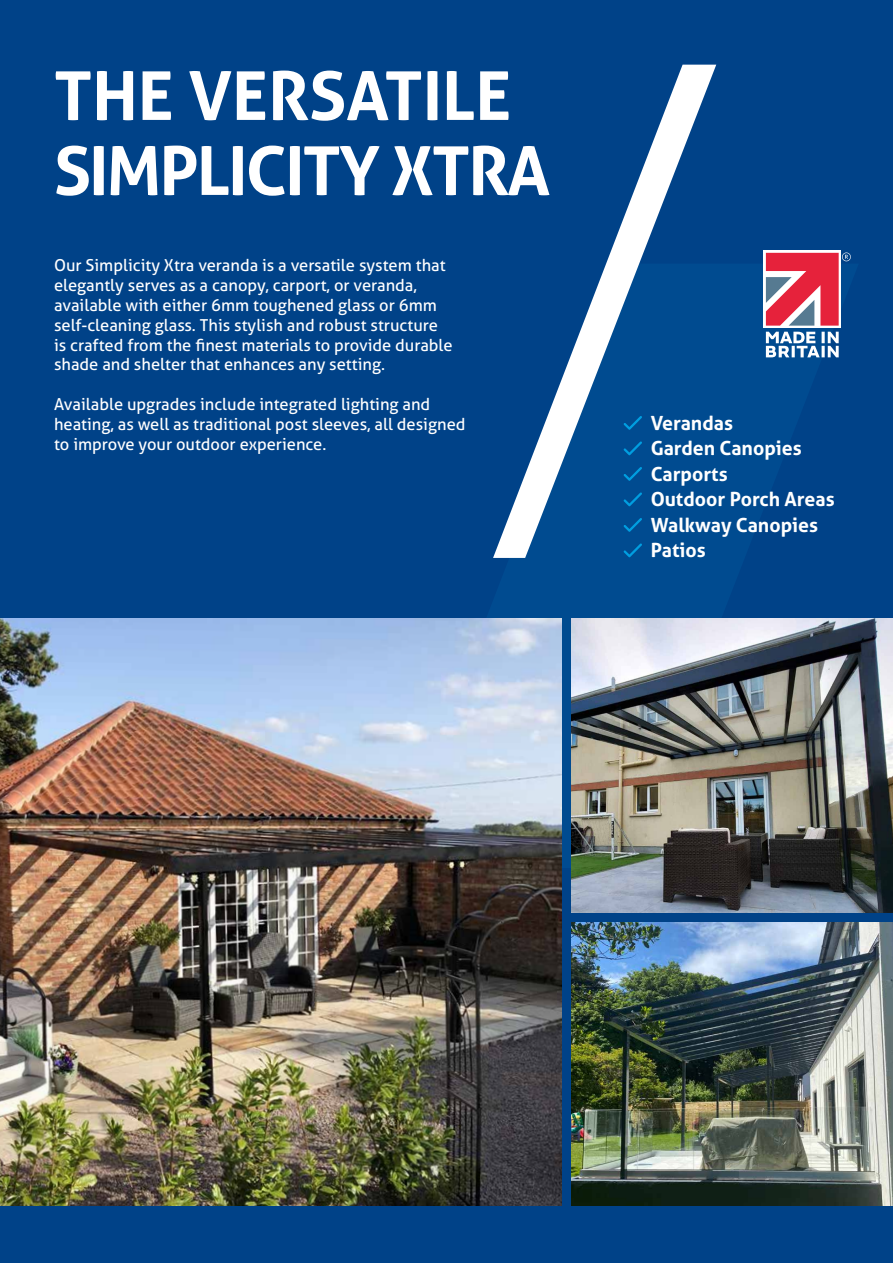
<style>
.page{position:relative;width:893px;height:1263px;background:#004288}
.page>*{position:absolute;margin:0;border:0;box-sizing:border-box;transform-origin:0 0}
.t1{font:700 67.5px/75px "Aller";letter-spacing:-.03em;color:#fff}
.t2{font:700 19.5px/25.5px "Aller";color:#fff}
.t3{font:16.5px/19.8px "Aller";color:#fff}
</style>
<div class="page">
<svg style="left:493px;top:65px;width:223px;height:493px"></svg>
<svg style="left:623px;top:416px;width:19px;height:14px"></svg>
<svg style="left:623px;top:441px;width:19px;height:14px"></svg>
<svg style="left:623px;top:467px;width:19px;height:14px"></svg>
<svg style="left:623px;top:492px;width:19px;height:14px"></svg>
<svg style="left:623px;top:518px;width:19px;height:14px"></svg>
<svg style="left:623px;top:543px;width:19px;height:14px"></svg>
<img style="left:0;top:619px;width:561px;height:587px">
<img style="left:571px;top:619px;width:322px;height:293px">
<img style="left:571px;top:922px;width:322px;height:284px">
<svg style="left:764px;top:251px;width:77px;height:77px"></svg>
<svg style="left:766px;top:252px;width:85px;height:74px;background:#c15b74"></svg>
<svg style="left:766px;top:332px;width:73px;height:25px"></svg>
<h1 class="t1" style="left:54px;top:58px;width:498px">THE VERSATILE<br>SIMPLICITY XTRA</h1>
<p class="t3" style="left:54px;top:256px;width:400px">Our Simplicity Xtra veranda is a versatile system that elegantly serves as a canopy, carport, or veranda, available with either 6mm toughened glass or 6mm self-cleaning glass. This stylish and robust structure is crafted from the finest materials to provide durable shade and shelter that enhances any setting.</p>
<p class="t3" style="left:54px;top:394px;width:413px">Available upgrades include integrated lighting and heating, as well as traditional post sleeves, all designed to improve your outdoor experience.</p>
<p class="t2" style="left:651px;top:410px;width:185px">Verandas<br>Garden Canopies<br>Carports<br>Outdoor Porch Areas<br>Walkway Canopies<br>Patios</p>
</div>
